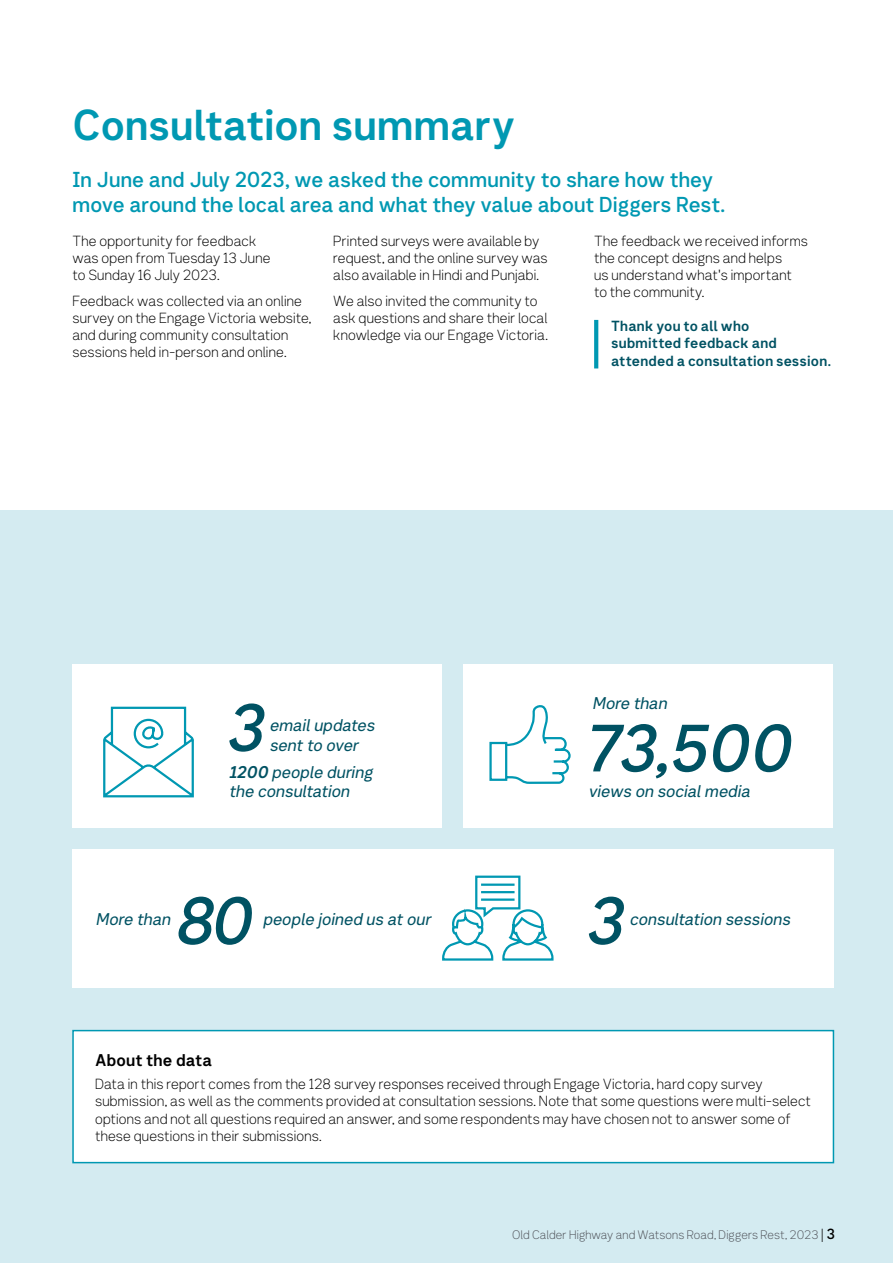
<style>
.page{position:relative;width:893px;height:1263px;background:#fff}
.page>*{position:absolute;margin:0;border:0;box-sizing:border-box;transform-origin:0 0}
.t1{font:italic 64.8px "Network Sans 2019 Medium";letter-spacing:-.04em;color:#005263}
.t2{font:42px "Network Sans 2019 Bold";color:#0098b2}
.t3{font:21px/25.2px "Network Sans 2019 Medium";color:#0098b2}
.t4{font:italic 16.5px/19.8px "Network Sans 2019 Regular";color:#005263}
.t5{font:16.5px "Network Sans 2019 Bold";letter-spacing:.005em;color:#000}
.t6{font:14.25px/17.1px "Network Sans 2019 Light";letter-spacing:.01em;color:#000}
.t7{font:14.25px/17.1px "Network Sans 2019 Bold";letter-spacing:.015em;color:#005263}
.t8{font:12px "Network Sans 2019 Light";letter-spacing:.005em;color:#50535a}
.s1{font-family:"Network Sans 2019 Bold"}
.s2{font-size:14.25px;color:#000}
.s3{font-family:"Network Sans 2019 Medium";font-size:14.25px;color:#000}
</style>
<div class="page">
<div style="left:0;top:510px;width:893px;height:753px;background:#d4ebf1"></div>
<svg style="left:594px;top:320px;width:4px;height:48px"></svg>
<div style="left:73px;top:1030px;width:760px;height:132px;background:#fff"></div>
<div style="left:72px;top:1030px;width:762px;height:133px;border:2px solid #0098b2"></div>
<div style="left:72px;top:849px;width:761px;height:138px;background:#fff"></div>
<svg style="left:442px;top:875px;width:112px;height:86px"></svg>
<div style="left:72px;top:664px;width:370px;height:163px;background:#fff"></div>
<div style="left:463px;top:664px;width:370px;height:163px;background:#fff"></div>
<svg style="left:103px;top:706px;width:91px;height:92px"></svg>
<svg style="left:489px;top:705px;width:82px;height:79px"></svg>
<h2 class="t2" style="left:72px;top:89px;width:444px">Consultation summary</h2>
<h3 class="t3" style="left:72px;top:165px;width:654px">In June and July 2023, we asked the community to share how they move around the local area and what they value about Diggers Rest.</h3>
<p class="t6" style="left:72px;top:231px;width:200px">The opportunity for feedback was open from Tuesday 13 June to Sunday 16 July 2023.</p>
<p class="t6" style="left:72px;top:291px;width:241px">Feedback was collected via an online survey on the Engage Victoria website, and during community consultation sessions held in-person and online.</p>
<p class="t6" style="left:594px;top:231px;width:215px">The feedback we received informs the concept designs and helps<br>us understand what's important to the community.</p>
<p class="t7" style="left:611px;top:317px;width:221px">Thank you to all who<br>submitted feedback and attended a consultation session.</p>
<p class="t6" style="left:333px;top:231px;width:216px">Printed surveys were available by request, and the online survey was also available in Hindi and Punjabi.</p>
<p class="t6" style="left:333px;top:291px;width:216px">We also invited the community to ask questions and share their local knowledge via our Engage Victoria.</p>
<h1 class="t1" style="left:227px;top:672px;width:41px">3</h1>
<p class="t4" style="left:270px;top:714px;width:107px">email updates sent to over</p>
<p class="t4" style="left:230px;top:761px;width:145px"><span class="s1">1200</span> people during the consultation</p>
<h1 class="t1" style="left:176px;top:865px;width:80px">80</h1>
<p class="t4" style="left:97px;top:908px;width:76px">More than</p>
<p class="t4" style="left:264px;top:908px;width:170px">people joined us at our</p>
<p class="t4" style="left:593px;top:692px;width:76px">More than</p>
<h1 class="t1" style="left:584px;top:693px;width:211px">73,500</h1>
<p class="t4" style="left:589px;top:780px;width:163px">views on social media</p>
<h1 class="t1" style="left:586px;top:865px;width:41px">3</h1>
<p class="t4" style="left:630px;top:908px;width:162px">consultation sessions</p>
<p class="t5" style="left:95px;top:1046px;width:119px">About the data</p>
<p class="t6" style="left:95px;top:1075px;width:717px">Data in this report comes from the 128 survey responses received through Engage Victoria, hard copy survey submission, as well as the comments provided at consultation sessions. Note that some questions were multi-select options and not all questions required an answer, and some respondents may have chosen not to answer some of these questions in their submissions.</p>
<p class="t8" style="left:512px;top:1224px;width:324px">Old Calder Highway and Watsons Road, Diggers Rest, 2023 <span class="s2">|</span> <span class="s3">3</span></p>
</div>
